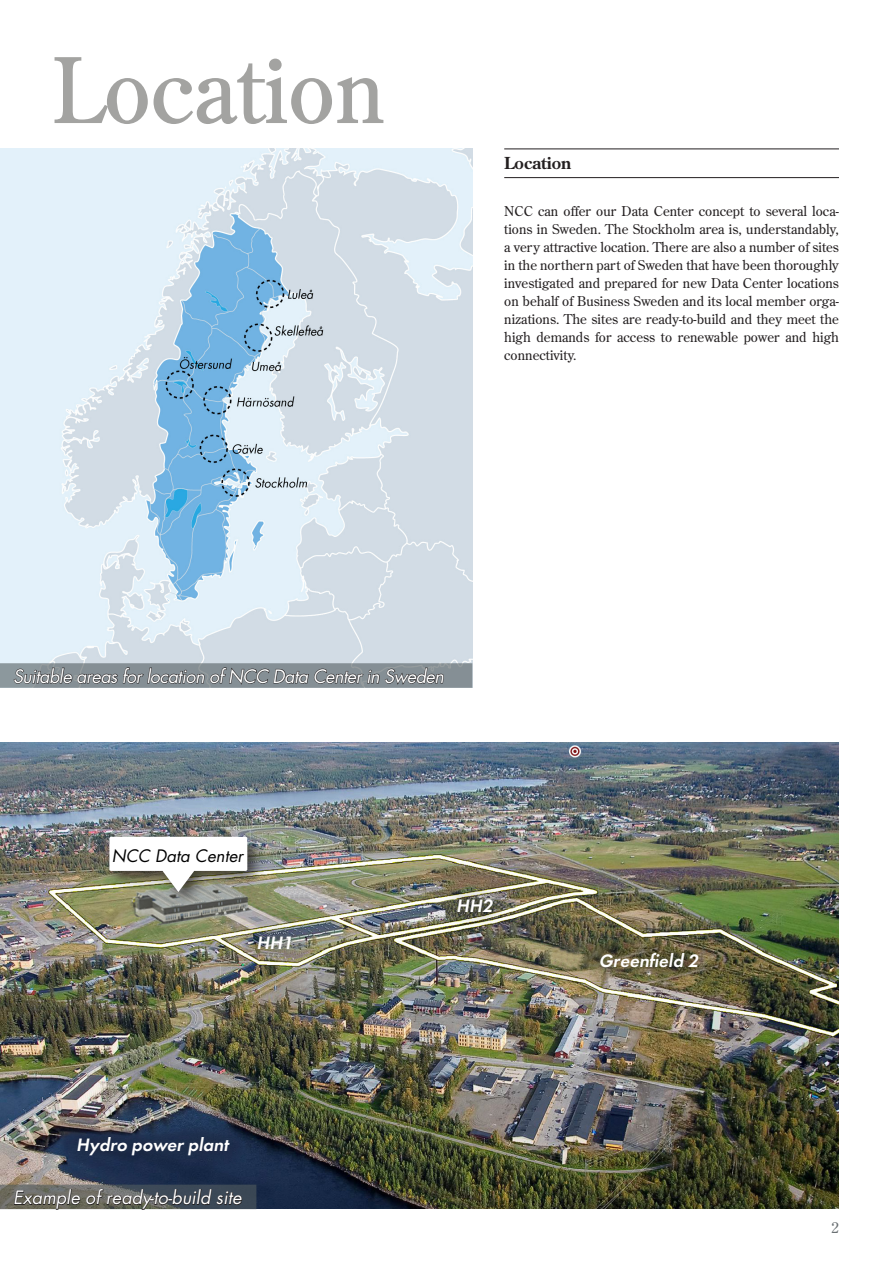
<style>
.page{position:relative;width:893px;height:1263px;background:#fff}
.page>*{position:absolute;margin:0;border:0;box-sizing:border-box;transform-origin:0 0}
.t1{font:90px "NCC Century Display";color:#a3a3a1}
.t2{font:italic 18px "NCC Futura";letter-spacing:-.03em;color:#fff}
.t3{font:italic 18px "NCC Futura";color:#fff}
.t4{font:italic 16.8px "NCC Futura";color:#000}
.t5{font:italic 16.5px "NCC Futura Demi";color:#fff}
.t6{font:700 16.5px "NCC Century";color:#231f20}
.t7{font:15px "NCC Century";color:#6a7073}
.t8{font:13.5px/18px "NCC Century";color:#231f20;text-align:justify}
</style>
<div class="page">
<img style="left:0;top:149px;width:472px;height:514px">
<svg style="left:0;top:663px;width:472px;height:25px;background:#747c80"></svg>
<img style="left:0;top:742px;width:839px;height:467px">
<div style="left:62px;top:1123px;width:182px;height:47px;background:#231f20;opacity:.75"></div>
<div style="left:585px;top:938px;width:129px;height:45px;background:#231f20;opacity:.75"></div>
<div style="left:442px;top:884px;width:66px;height:44px;background:#231f20;opacity:.9"></div>
<div style="left:243px;top:921px;width:63px;height:43px;background:#231f20;opacity:.9"></div>
<div style="left:103px;top:830px;width:163px;height:79px;background:#231f20;opacity:.75"></div>
<svg style="left:109px;top:837px;width:138px;height:55px"></svg>
<svg style="left:0;top:1184px;width:256px;height:25px;background:#4e5152"></svg>
<hr style="left:504px;top:149px;width:335px;height:1px;background:#231f20">
<hr style="left:504px;top:177px;width:335px;height:1px;background:#231f20">
<p class="t1" style="left:52px;top:33px;width:335px">Location</p>
<p class="t6" style="left:504px;top:153px;width:69px">Location</p>
<p class="t8" style="left:504px;top:202px;width:336px">NCC can offer our Data Center concept to several loca&shy;tions in Sweden. The Stockholm area is, understandably, a very attractive location. There are also a number of sites in the northern part of Sweden that have been thoroughly investigated and prepared for new Data Center locations on behalf of Business Sweden and its local member orga&shy;nizations. The sites are ready-to-build and they meet the high demands for access to renewable power and high connectivity.</p>
<p class="t2" style="left:13px;top:664px;width:432px">Suitable areas for location of NCC Data Center in Sweden</p>
<p class="t4" style="left:112px;top:844px;width:133px">NCC Data Center</p>
<p class="t5" style="left:256px;top:931px;width:38px">HH1</p>
<p class="t5" style="left:456px;top:894px;width:38px">HH2</p>
<p class="t5" style="left:76px;top:1133px;width:154px">Hydro power plant</p>
<p class="t3" style="left:13px;top:1185px;width:230px">Example of ready-to-build site</p>
<p class="t2" style="left:200px;top:1185px;width:37px">t site</p>
<p class="t5" style="left:599px;top:949px;width:101px">Greenfield 2</p>
<p class="t7" style="left:831px;top:1218px;width:9px">2</p>
</div>
